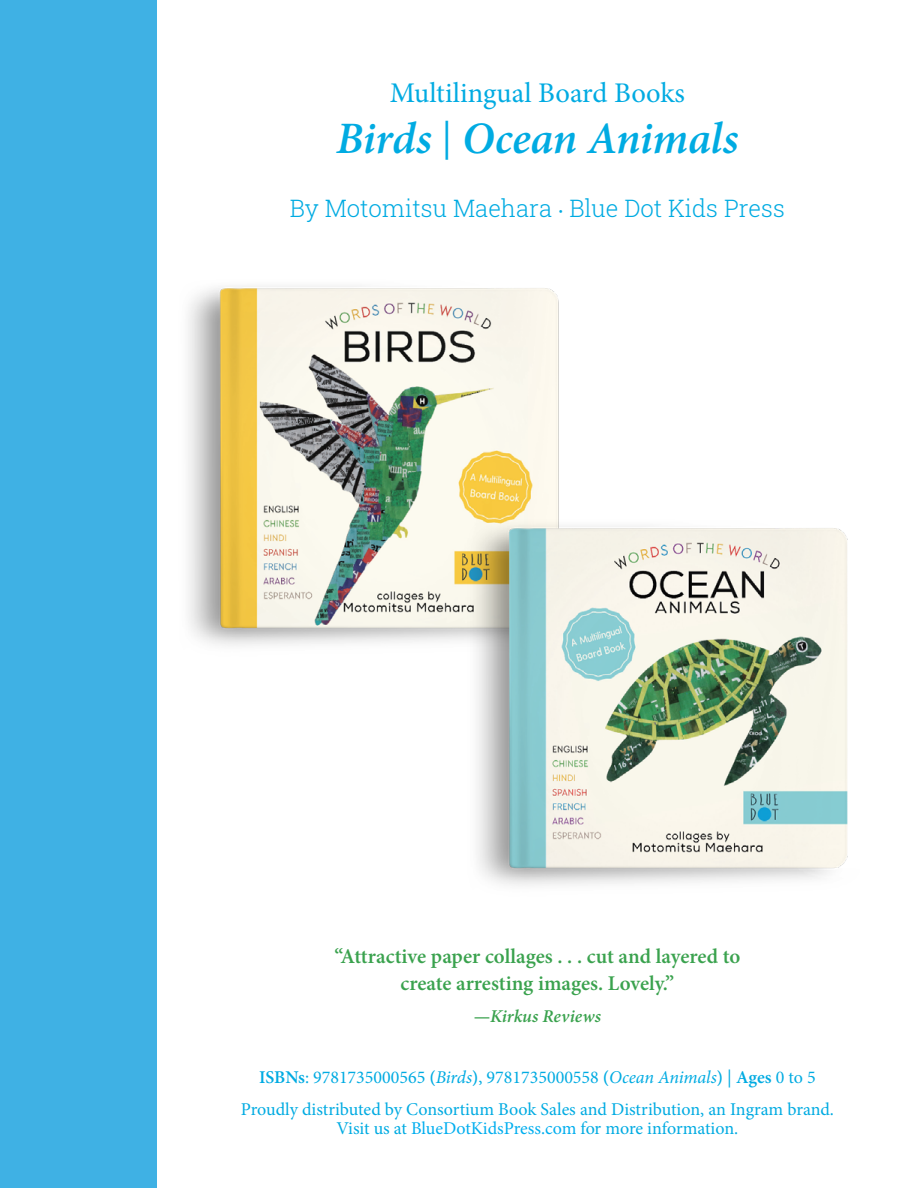
<style>
.page{position:relative;width:918px;height:1188px;background:#fff}
.page>*{position:absolute;margin:0;border:0;box-sizing:border-box;transform-origin:0 0}
.t1{font:italic 600 45px "Minion Pro";letter-spacing:-.01em;color:#00abe2}
.t2{font:28.5px "Minion Pro";color:#00abe2}
.t3{font:300 24px "Roboto Slab";color:#00abe2}
.t4{font:600 21px/27px "Minion Pro";color:#3aa24e;text-align:center}
.t5{font:18px/31.5px "Minion Pro";color:#00abe2;text-align:center}
.t6{font:italic 600 18px "Minion Pro";color:#3aa24e}
.s1{font-weight:400;font-style:normal;font-size:39px}
.s2{font-family:"Minion Pro";font-weight:400}
.s3{font-weight:700;font-style:normal}
.s4{font-weight:600}
.s5{font-style:italic}
.s6{color:#00aeef}
</style>
<div class="page">
<div style="left:0;top:0;width:157px;height:1188px;background:#3fb1e4"></div>
<img style="left:188px;top:286px;width:371px;height:360px">
<img style="left:236px;top:421px;width:612px;height:465px">
<h2 class="t2" style="left:390px;top:74px;width:297px">Multilingual Board Books</h2>
<h1 class="t1" style="left:336px;top:107px;width:404px">Birds <span class="s1">|</span> Ocean Animals</h1>
<h3 class="t3" style="left:290px;top:192px;width:497px">By Motomitsu Maehara <span class="s2">∙</span> Blue Dot Kids Press</h3>
<p class="t4" style="left:334px;top:943px;width:407px">“Attractive paper collages . . . cut and layered to create arresting images. Lovely.”</p>
<p class="t6" style="left:474px;top:1003px;width:129px"><span class="s3">—</span>Kirkus Reviews</p>
<p class="t5" style="left:241px;top:1062px;width:595px"><span class="s4">ISBNs</span>: 9781735000565 <span class="s4">(</span><span class="s5">Birds</span><span class="s4">)</span>, 9781735000558 <span class="s4">(</span><span class="s5">Ocean Animals</span><span class="s4">)</span> | <span class="s4">Ages</span> 0 to 5<br>Proudly distributed by Consortium Book Sales and Distribution, an Ingram brand.</p>
<p class="t5" style="left:336px;top:1113px;width:403px">Visit us at <span class="s6">BlueDotKidsPress.com</span> for more information.</p>
</div>
